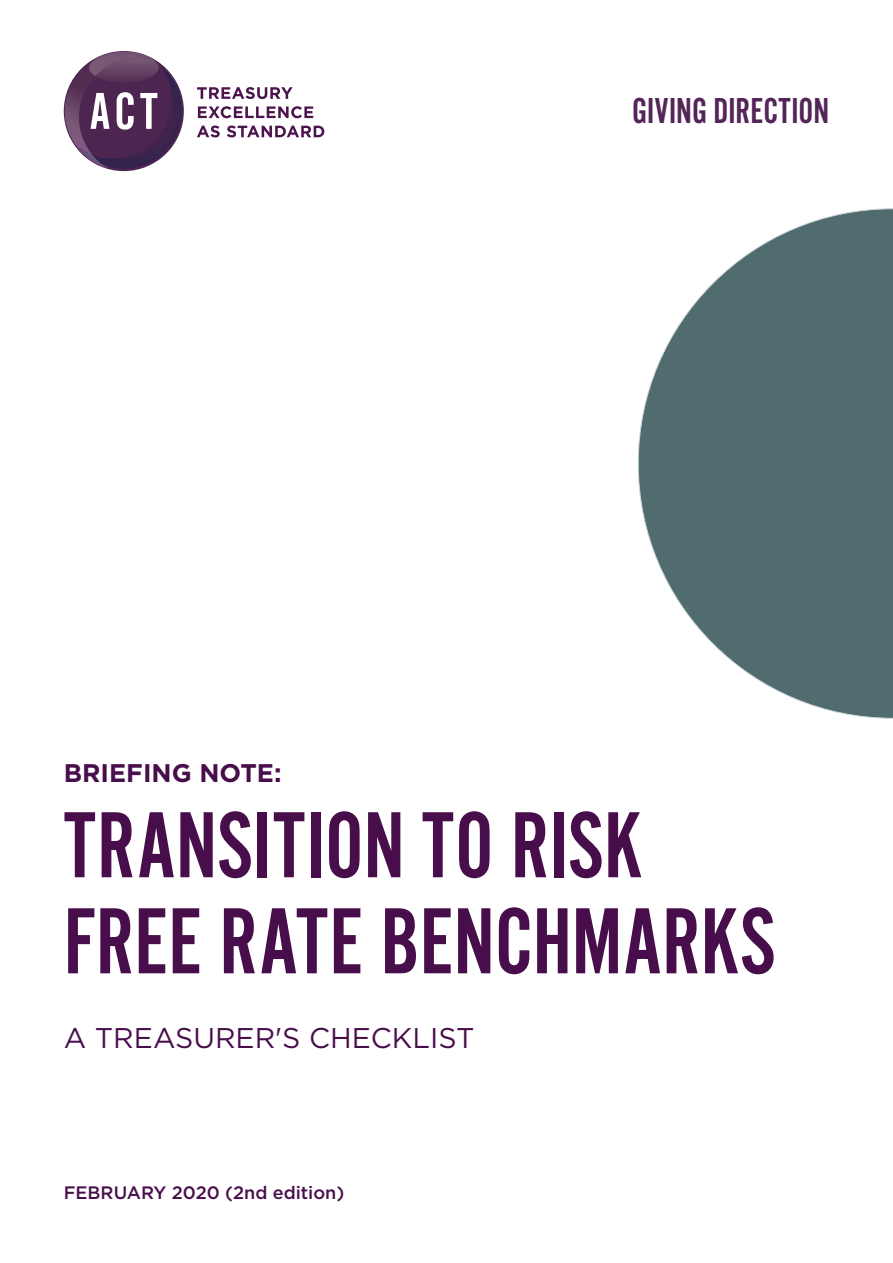
<style>
.page{position:relative;width:893px;height:1263px;background:#fff}
.page>*{position:absolute;margin:0;border:0;box-sizing:border-box;transform-origin:0 0}
.t1{font:97.5px/96px "Alternate Got No 2 D";color:#480e4b}
.t2{font:37.5px "Alternate Got No 2 D";color:#542558}
.t3{font:28.5px "Gotham";color:#480e4b}
.t4{font:700 25.5px "Gotham";color:#480e4b}
.t5{font:500 18px "Gotham";color:#480e4b}
</style>
<div class="page">
<svg style="left:197px;top:87px;width:96px;height:12px"></svg>
<svg style="left:198px;top:106px;width:115px;height:12px"></svg>
<svg style="left:197px;top:126px;width:23px;height:11px"></svg>
<svg style="left:227px;top:126px;width:97px;height:11px"></svg>
<svg style="left:63px;top:51px;width:121px;height:121px"></svg>
<svg style="left:638px;top:208px;width:255px;height:511px"></svg>
<p class="t4" style="left:64px;top:756px;width:219px">BRIEFING NOTE:</p>
<p class="t2" style="left:632px;top:91px;width:199px">GIVING DIRECTION</p>
<p class="t1" style="left:64px;top:799px;width:714px">TRANSITION TO RISK<br>FREE RATE BENCHMARKS</p>
<p class="t3" style="left:64px;top:1019px;width:412px">A TREASURER'S CHECKLIST</p>
<p class="t5" style="left:64px;top:1181px;width:282px">FEBRUARY 2020 (2nd edition)</p>
</div>
